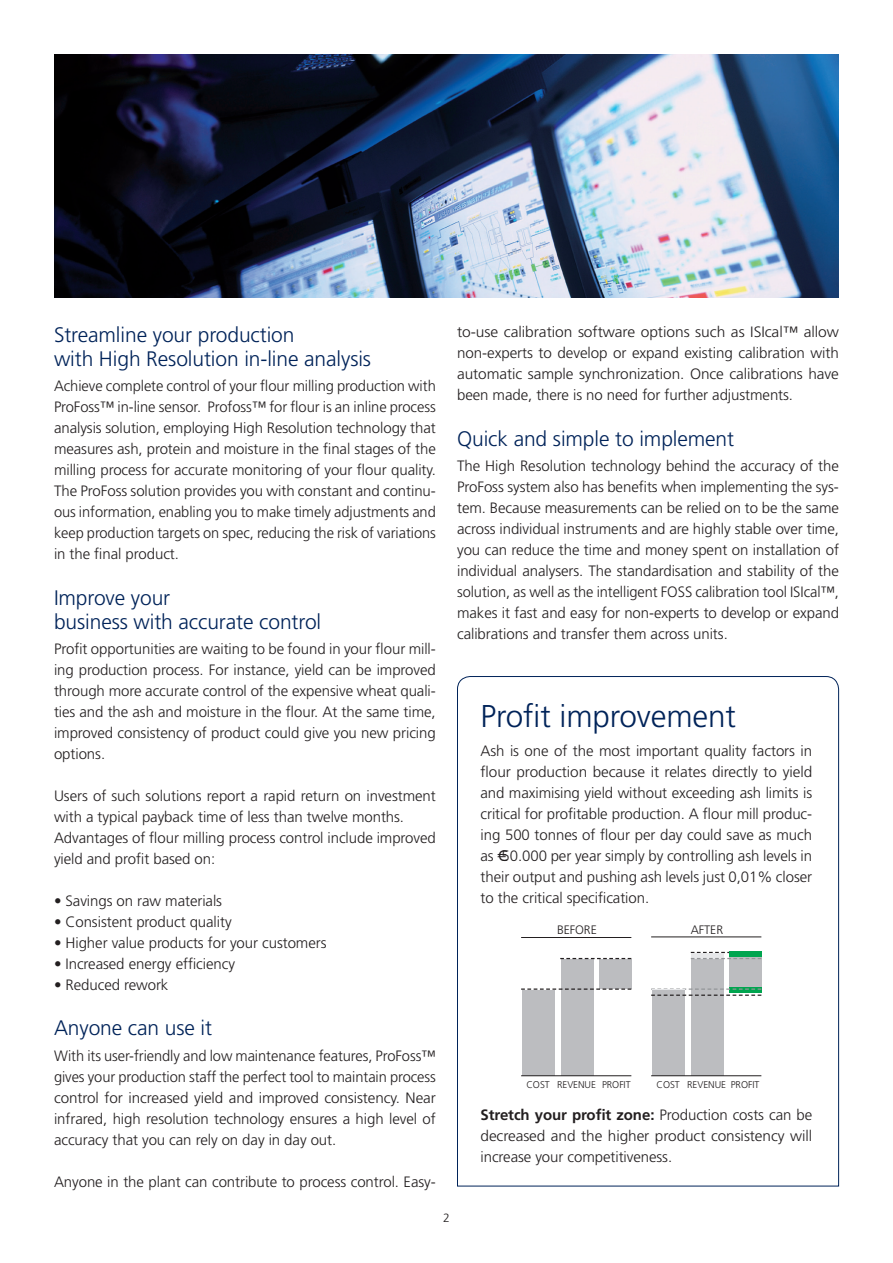
<style>
.page{position:relative;width:893px;height:1263px;background:#fff}
.page>*{position:absolute;margin:0;border:0;box-sizing:border-box;transform-origin:0 0}
.Stor_rubrik{font:300 31.5px "Frutiger";letter-spacing:-.005em;color:#002359}
.Rubrik{font:300 21px/24px "Frutiger";letter-spacing:-.005em;color:#002359}
.Brødtekst{font:300 15px/21px "Frutiger";letter-spacing:-.005em;color:#231f20;text-align:justify}
.Brødtekst-2{font:300 15px/21px "Frutiger";letter-spacing:-.005em;color:#231f20;text-align:justify;scale:1.04 1}
.Brødtekst-3{font:300 12.3px "Frutiger";letter-spacing:-.005em;color:#231f20}
.Brødtekst-4{font:300 12px "Frutiger";color:#231f20}
.Figur_tekst{font:300 9.75px "Frutiger";letter-spacing:-.005em;color:#231f20}
.s1{font-weight:700}
</style>
<div class="page">
<svg style="left:457px;top:676px;width:382px;height:511px"></svg>
<div style="left:522px;top:990px;width:33px;height:85px;background:#bcbdc0"></div>
<div style="left:561px;top:959px;width:32px;height:117px;background:#bcbdc0"></div>
<div style="left:599px;top:959px;width:33px;height:29px;background:#bcbdc0"></div>
<svg style="left:560px;top:958px;width:71px;height:1px"></svg>
<svg style="left:521px;top:988px;width:110px;height:2px"></svg>
<hr style="left:521px;top:1075px;width:110px;height:1px;background:#231f20">
<div style="left:691px;top:959px;width:32px;height:117px;background:#bcbdc0"></div>
<div style="left:729px;top:951px;width:33px;height:42px;background:#00a54f"></div>
<div style="left:729px;top:957px;width:33px;height:30px;background:#bcbdc0"></div>
<svg style="left:691px;top:952px;width:70px;height:7px"></svg>
<div style="left:652px;top:990px;width:32px;height:85px;background:#bcbdc0"></div>
<svg style="left:651px;top:988px;width:110px;height:8px"></svg>
<hr style="left:651px;top:1075px;width:110px;height:1px;background:#231f20">
<hr style="left:521px;top:937px;width:110px;height:1px;background:#231f20">
<hr style="left:651px;top:936px;width:110px;height:1px;background:#231f20">
<img style="left:54px;top:54px;width:785px;height:244px">
<p class="Rubrik" style="left:54px;top:323px;width:319px">Streamline your production<br>with High Resolution in-line analysis</p>
<p class="Brødtekst" style="left:54px;top:376px;width:383px">Achieve complete control of your flour milling production with ProFoss™ in-line sensor. Profoss™ for flour is an inline process analysis solution, employing High Resolution technology that measures ash, protein and moisture in the final stages of the milling process for accurate monitoring of your flour quality.<br>The ProFoss solution provides you with constant and continu&shy;ous information, enabling you to make timely adjustments and keep production targets on spec, reducing the risk of variations in the final product.</p>
<p class="Rubrik" style="left:54px;top:586px;width:269px">Improve your<br>business with accurate control</p>
<p class="Brødtekst" style="left:54px;top:638px;width:383px">Profit opportunities are waiting to be found in your flour mill&shy;ing production process. For instance, yield can be improved through more accurate control of the expensive wheat quali&shy;ties and the ash and moisture in the flour. At the same time, improved consistency of product could give you new pricing options.</p>
<p class="Brødtekst" style="left:54px;top:785px;width:383px">Users of such solutions report a rapid return on investment with a typical payback time of less than twelve months.</p>
<p class="Brødtekst" style="left:54px;top:827px;width:383px">Advantages of flour milling process control include improved yield and profit based on:</p>
<p class="Brødtekst" style="left:54px;top:890px;width:170px">• Savings on raw materials</p>
<p class="Brødtekst" style="left:54px;top:911px;width:179px">• Consistent product quality</p>
<p class="Brødtekst" style="left:54px;top:932px;width:274px">• Higher value products for your customers</p>
<p class="Brødtekst" style="left:54px;top:953px;width:183px">• Increased energy efficiency</p>
<p class="Brødtekst" style="left:54px;top:974px;width:116px">• Reduced rework</p>
<p class="Rubrik" style="left:54px;top:1016px;width:160px">Anyone can use it</p>
<p class="Brødtekst" style="left:54px;top:1045px;width:383px">With its user-friendly and low maintenance features, ProFoss™ gives your production staff the perfect tool to maintain process control for increased yield and improved consistency. Near infrared, high resolution technology ensures a high level of accuracy that you can rely on day in day out.</p>
<p class="Brødtekst" style="left:54px;top:1171px;width:383px">Anyone in the plant can contribute to process control. Easy-</p>
<p class="Brødtekst-2" style="left:457px;top:322px;width:369px">to-use calibration software options such as ISIcal™ allow non-experts to develop or expand existing calibration with automatic sample synchronization. Once calibrations have been made, there is no need for further adjustments.</p>
<p class="Rubrik" style="left:457px;top:427px;width:279px">Quick and simple to implement</p>
<p class="Brødtekst" style="left:457px;top:455px;width:383px">The High Resolution technology behind the accuracy of the ProFoss system also has benefits when implementing the sys&shy;tem. Because measurements can be relied on to be the same across individual instruments and are highly stable over time, you can reduce the time and money spent on installation of individual analysers. The standardisation and stability of the solution, as well as the intelligent FOSS calibration tool ISIcal™, makes it fast and easy for non-experts to develop or expand calibrations and transfer them across units.</p>
<p class="Stor_rubrik" style="left:480px;top:698px;width:257px">Profit improvement</p>
<p class="Brødtekst" style="left:480px;top:741px;width:333px">Ash is one of the most important quality factors in flour production because it relates directly to yield and maximising yield without exceeding ash limits is critical for profitable production. A flour mill produc&shy;ing 500 tonnes of flour per day could save as much as €50.000 per year simply by controlling ash levels in their output and pushing ash levels just 0,01% closer to the critical specification.</p>
<p class="Brødtekst-3" style="left:557px;top:922px;width:41px">BEFORE</p>
<p class="Brødtekst-3" style="left:691px;top:922px;width:34px">AFTER</p>
<p class="Figur_tekst" style="left:526px;top:1078px;width:25px">COST</p>
<p class="Figur_tekst" style="left:557px;top:1078px;width:40px">REVENUE</p>
<p class="Figur_tekst" style="left:602px;top:1078px;width:30px">PROFIT</p>
<p class="Figur_tekst" style="left:656px;top:1078px;width:25px">COST</p>
<p class="Figur_tekst" style="left:687px;top:1078px;width:40px">REVENUE</p>
<p class="Figur_tekst" style="left:731px;top:1079px;width:30px">PROFIT</p>
<p class="Brødtekst" style="left:480px;top:1104px;width:333px"><span class="s1">Stretch your profit zone:</span> Production costs can be decreased and the higher product consistency will increase your competitiveness.</p>
<p class="Brødtekst-4" style="left:443px;top:1211px;width:8px">2</p>
</div>
